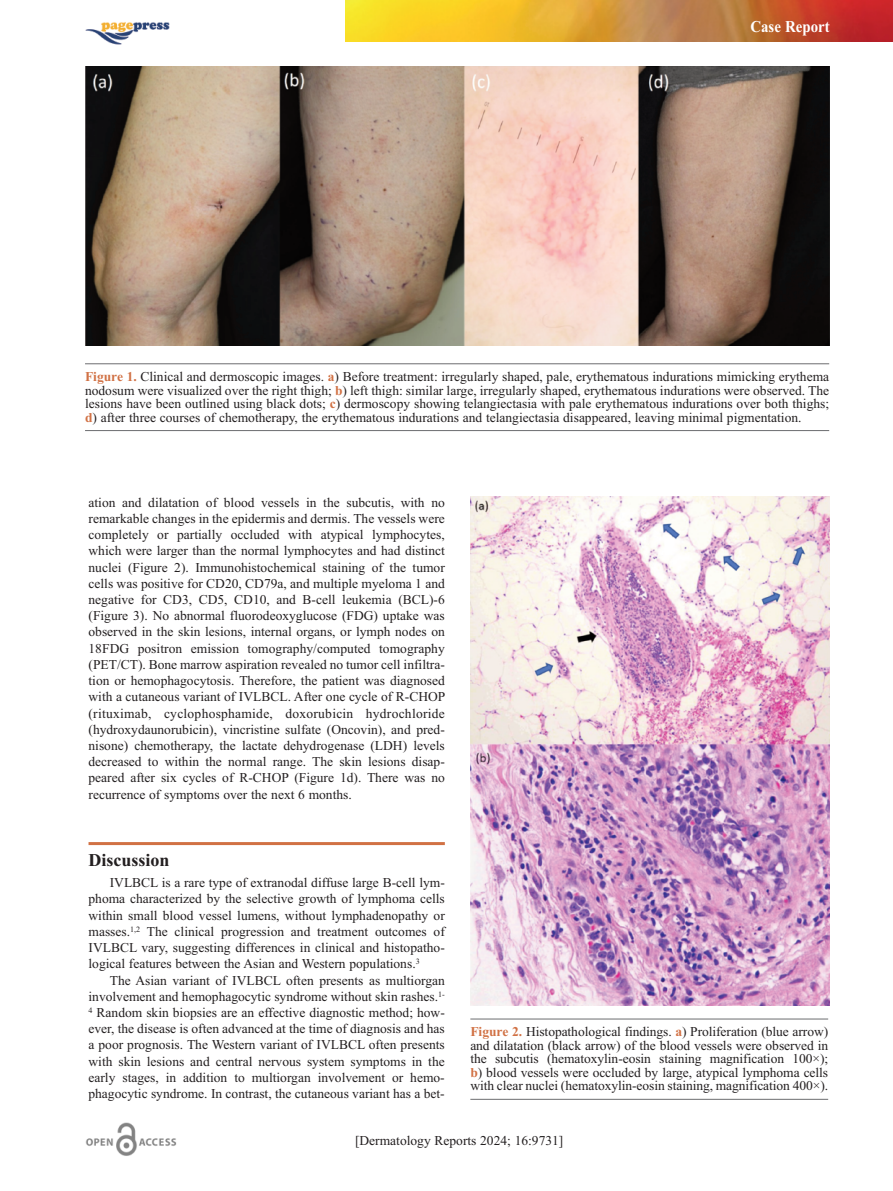
<style>
.page{position:relative;width:893px;height:1191px;background:#fff}
.page>*{position:absolute;margin:0;border:0;box-sizing:border-box;transform-origin:0 0}
.t1{font:700 18px "Times New Roman";color:#231f20}
.t2{font:700 16.5px "Times New Roman";color:#fff;scale:.9 1}
.t3{font:13.5px/16.2px "Times New Roman";color:#231f20;text-align:justify}
.s1{font-weight:700;color:#d17144}
</style>
<div class="page">
<img style="left:86px;top:1123px;width:91px;height:33px">
<hr style="left:89px;top:842px;width:356px;height:3px;background:#d17144">
<img style="left:345px;top:0;width:548px;height:42px">
<img style="left:86px;top:22px;width:84px;height:23px">
<hr style="left:85px;top:363px;width:744px;height:1px;background:#6c6d70">
<hr style="left:85px;top:430px;width:744px;height:1px;background:#6c6d70">
<img style="left:85px;top:66px;width:744px;height:280px">
<hr style="left:470px;top:1018px;width:358px;height:1px;background:#6c6d70">
<hr style="left:470px;top:1099px;width:358px;height:1px;background:#6c6d70">
<img style="left:470px;top:496px;width:360px;height:510px">
<p class="t2" style="left:750px;top:16px;width:89px">Case Report</p>
<p class="t3" style="left:85px;top:370px;width:746px;line-height:13.5px"><span class="s1">Figure 1.</span> Clinical and dermoscopic images. <span class="s1">a</span>) Before treatment: irregularly shaped, pale, erythematous indurations mimicking erythema nodosum were visualized over the right thigh; <span class="s1">b</span>) left thigh: similar large, irregularly shaped, erythematous indurations were observed. The lesions have been outlined using black dots; <span class="s1">c</span>) dermoscopy showing telangiectasia with pale erythematous indurations over both thighs; <span class="s1">d</span>) after three courses of chemotherapy, the erythematous indurations and telangiectasia disappeared, leaving minimal pigmentation.</p>
<p class="t3" style="left:89px;top:494px;width:358px">ation and dilatation of blood vessels in the subcutis, with no remarkable changes in the epidermis and dermis. The vessels were completely or partially occluded with atypical lymphocytes, which were larger than the normal lymphocytes and had distinct nuclei (Figure 2). Immunohistochemical staining of the tumor cells was positive for CD20, CD79a, and multiple myeloma 1 and negative for CD3, CD5, CD10, and B-cell leukemia (BCL)-6 (Figure 3). No abnormal fluorodeoxyglucose (FDG) uptake was observed in the skin lesions, internal organs, or lymph nodes on 18FDG positron emission tomography/computed tomography (PET/CT). Bone marrow aspiration revealed no tumor cell infiltra&shy;tion or hemophagocytosis. Therefore, the patient was diagnosed with a cutaneous variant of IVLBCL. After one cycle of R-CHOP (rituximab, cyclophosphamide, doxorubicin hydrochloride (hydroxydaunorubicin), vincristine sulfate (Oncovin), and pred&shy;nisone) chemotherapy, the lactate dehydrogenase (LDH) levels decreased to within the normal range. The skin lesions disap&shy;peared after six cycles of R-CHOP (Figure 1d). There was no recurrence of symptoms over the next 6 months.</p>
<h1 class="t1" style="left:89px;top:849px;width:83px">Discussion</h1>
<p class="t3" style="left:88px;top:874px;width:358px;text-indent:21px">IVLBCL is a rare type of extranodal diffuse large B-cell lym&shy;phoma characterized by the selective growth of lymphoma cells within small blood vessel lumens, without lymphadenopathy or masses.<sup>1,2</sup> The clinical progression and treatment outcomes of IVLBCL vary, suggesting differences in clinical and histopatho&shy;logical features between the Asian and Western populations.<sup>3</sup></p>
<p class="t3" style="left:88px;top:971px;width:358px;text-indent:21px">The Asian variant of IVLBCL often presents as multiorgan involvement and hemophagocytic syndrome without skin rashes.<sup>1- 4</sup> Random skin biopsies are an effective diagnostic method; how&shy;ever, the disease is often advanced at the time of diagnosis and has a poor prognosis. The Western variant of IVLBCL often presents with skin lesions and central nervous system symptoms in the early stages, in addition to multiorgan involvement or hemo&shy;phagocytic syndrome. In contrast, the cutaneous variant has a bet-</p>
<p class="t3" style="left:470px;top:1025px;width:359px;line-height:13.5px"><span class="s1">Figure 2.</span> Histopathological findings. <span class="s1">a</span>) Proliferation (blue arrow) and dilatation (black arrow) of the blood vessels were observed in the subcutis (hematoxylin-eosin staining magnification 100×); <span class="s1">b</span>) blood vessels were occluded by large, atypical lymphoma cells with clear nuclei (hematoxylin-eosin staining, magnification 400×).</p>
<p class="t3" style="left:355px;top:1132px;width:210px">[Dermatology Reports 2024; 16:9731]</p>
</div>
